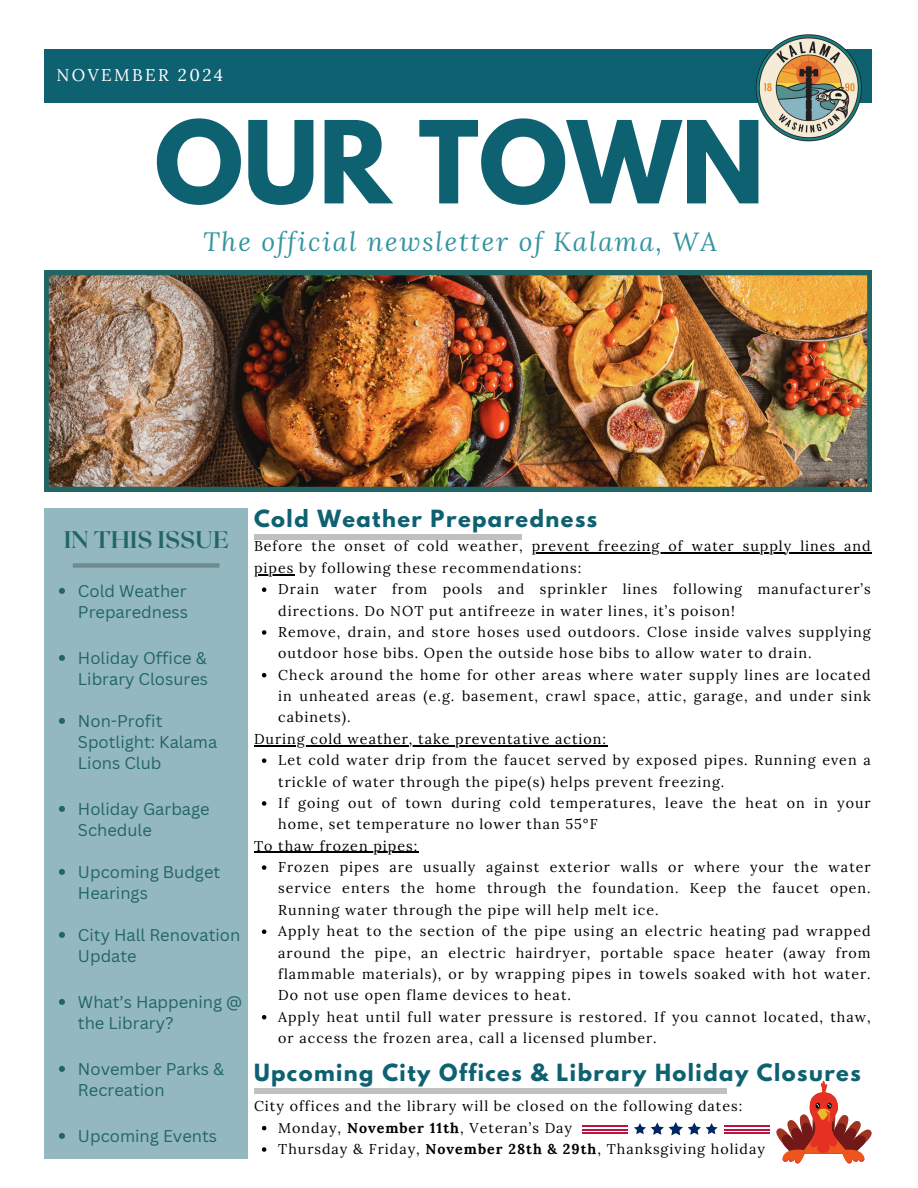
<style>
.page{position:relative;width:918px;height:1188px;background:#fff}
.page>*{position:absolute;margin:0;border:0;box-sizing:border-box;transform-origin:0 0}
.t1{font:700 101.1px "League Spartan";color:#0e6171}
.t2{font:italic 26.25px "Lora";letter-spacing:.07em;color:#3494a0}
.t3{font:700 24px "Roxborough CF";color:#226565}
.t4{font:700 21px "League Spartan";letter-spacing:.07em;color:#0e6171}
.t5{font:16.95px "Lora";letter-spacing:.14em;color:#fff}
.t6{font:16.5px/21px "Canva Sans";color:#226565}
.t7{font:14.25px/21.3px "Lora";letter-spacing:.07em;color:#000}
.s1{font-weight:700}
</style>
<div class="page">
<div style="left:44px;top:50px;width:827px;height:52px;background:#0e6171"></div>
<img style="left:44px;top:271px;width:827px;height:220px">
<img style="left:755px;top:34px;width:107px;height:108px">
<div style="left:44px;top:508px;width:204px;height:650px;background:#93b8bf"></div>
<div style="left:73px;top:563px;width:147px;height:5px;background:#6f8b91"></div>
<div style="left:254px;top:534px;width:268px;height:5px;background:#c0c0be"></div>
<div style="left:254px;top:1088px;width:472px;height:6px;background:#c0c0be"></div>
<svg style="left:262px;top:1126px;width:4px;height:4px"></svg>
<svg style="left:262px;top:1147px;width:4px;height:5px"></svg>
<hr style="left:582px;top:1125px;width:46px;height:2px;background:#ba133f">
<hr style="left:582px;top:1129px;width:46px;height:2px;background:#ba133f">
<hr style="left:582px;top:1132px;width:46px;height:2px;background:#ba133f">
<hr style="left:724px;top:1125px;width:45px;height:2px;background:#ba133f">
<hr style="left:724px;top:1129px;width:45px;height:2px;background:#ba133f">
<hr style="left:724px;top:1132px;width:45px;height:2px;background:#ba133f">
<svg style="left:634px;top:1122px;width:84px;height:13px"></svg>
<svg style="left:776px;top:1081px;width:96px;height:83px"></svg>
<hr style="left:532px;top:553px;width:340px;height:1px;background:#000">
<hr style="left:254px;top:574px;width:40px;height:1px;background:#000">
<svg style="left:262px;top:587px;width:4px;height:5px"></svg>
<svg style="left:262px;top:630px;width:4px;height:5px"></svg>
<svg style="left:262px;top:673px;width:4px;height:4px"></svg>
<hr style="left:254px;top:745px;width:353px;height:1px;background:#000">
<svg style="left:262px;top:758px;width:4px;height:5px"></svg>
<svg style="left:262px;top:801px;width:4px;height:5px"></svg>
<hr style="left:254px;top:852px;width:164px;height:1px;background:#000">
<svg style="left:262px;top:865px;width:4px;height:5px"></svg>
<svg style="left:262px;top:929px;width:4px;height:5px"></svg>
<svg style="left:262px;top:1015px;width:4px;height:4px"></svg>
<svg style="left:59px;top:588px;width:6px;height:6px"></svg>
<svg style="left:59px;top:655px;width:6px;height:6px"></svg>
<svg style="left:59px;top:718px;width:6px;height:6px"></svg>
<svg style="left:59px;top:806px;width:6px;height:6px"></svg>
<svg style="left:59px;top:869px;width:6px;height:6px"></svg>
<svg style="left:59px;top:932px;width:6px;height:6px"></svg>
<svg style="left:59px;top:999px;width:6px;height:6px"></svg>
<svg style="left:59px;top:1066px;width:6px;height:6px"></svg>
<svg style="left:59px;top:1133px;width:6px;height:6px"></svg>
<h4 class="t5" style="left:57px;top:64px;width:168px">NOVEMBER 2024</h4>
<p class="t1" style="left:155px;top:112px;width:611px">OUR TOWN</p>
<p class="t2" style="left:203px;top:224px;width:516px">The official newsletter of Kalama, WA</p>
<p class="t3" style="left:64px;top:524px;width:167px">IN THIS ISSUE</p>
<p class="t6" style="left:78px;top:580px;width:111px">Cold Weather<br>Preparedness</p>
<p class="t6" style="left:78px;top:647px;width:132px">Holiday Office &amp;<br>Library Closures</p>
<p class="t6" style="left:78px;top:710px;width:141px">Non-Profit<br>Spotlight: Kalama<br>Lions Club</p>
<p class="t6" style="left:78px;top:798px;width:133px">Holiday Garbage<br>Schedule</p>
<p class="t6" style="left:78px;top:861px;width:144px">Upcoming Budget<br>Hearings</p>
<p class="t6" style="left:78px;top:924px;width:164px">City Hall Renovation<br>Update</p>
<p class="t6" style="left:78px;top:991px;width:166px">What’s Happening @ the Library?</p>
<h4 class="t6" style="left:78px;top:1058px;width:148px">November Parks &amp;<br>Recreation</h4>
<p class="t6" style="left:78px;top:1125px;width:141px">Upcoming Events</p>
<p class="t4" style="left:254px;top:508px;width:345px">Cold Weather Preparedness</p>
<h3 class="t7" style="left:254px;top:536px;width:270px">Before the onset of cold weather,</h3>
<p class="t7" style="left:532px;top:536px;width:340px">prevent freezing of water supply lines and</p>
<h2 class="t7" style="left:278px;top:557px;width:594px;text-indent:-24px">pipes by following these recommendations:<br>Drain water from pools and sprinkler lines following manufacturer’s directions. Do NOT put antifreeze in water lines, it’s poison!</h2>
<p class="t7" style="left:278px;top:621px;width:594px">Remove, drain, and store hoses used outdoors. Close inside valves supplying outdoor hose bibs. Open the outside hose bibs to allow water to drain.</p>
<p class="t7" style="left:278px;top:664px;width:594px;text-align:justify">Check around the home for other areas where water supply lines are located in unheated areas (e.g. basement, crawl space, attic, garage, and under sink cabinets).</p>
<p class="t7" style="left:254px;top:728px;width:354px">During cold weather, take preventative action:</p>
<p class="t7" style="left:278px;top:749px;width:594px">Let cold water drip from the faucet served by exposed pipes. Running even a trickle of water through the pipe(s) helps prevent freezing.</p>
<p class="t7" style="left:278px;top:792px;width:594px">If going out of town during cold temperatures, leave the heat on in your home, set temperature no lower than 55°F</p>
<p class="t7" style="left:254px;top:835px;width:165px">To thaw frozen pipes:</p>
<p class="t7" style="left:278px;top:856px;width:594px;text-align:justify">Frozen pipes are usually against exterior walls or where your the water service enters the home through the foundation. Keep the faucet open.<br>Running water through the pipe will help melt ice.</p>
<h6 class="t7" style="left:278px;top:920px;width:594px;text-align:justify">Apply heat to the section of the pipe using an electric heating pad wrapped around the pipe, an electric hairdryer, portable space heater (away from flammable materials), or by wrapping pipes in towels soaked with hot water.<br>Do not use open flame devices to heat.</h6>
<p class="t7" style="left:278px;top:1006px;width:594px">Apply heat until full water pressure is restored. If you cannot located, thaw, or access the frozen area, call a licensed plumber.</p>
<p class="t4" style="left:254px;top:1062px;width:608px">Upcoming City Offices &amp; Library Holiday Closures</p>
<p class="t7" style="left:254px;top:1095px;width:490px">City offices and the library will be closed on the following dates:</p>
<h5 class="t7" style="left:278px;top:1117px;width:295px">Monday, <span class="s1">November 11th</span>, Veteran’s Day</h5>
<h1 class="t7" style="left:278px;top:1138px;width:488px">Thursday &amp; Friday, <span class="s1">November 28th &amp; 29th</span>, Thanksgiving holiday</h1>
</div>
